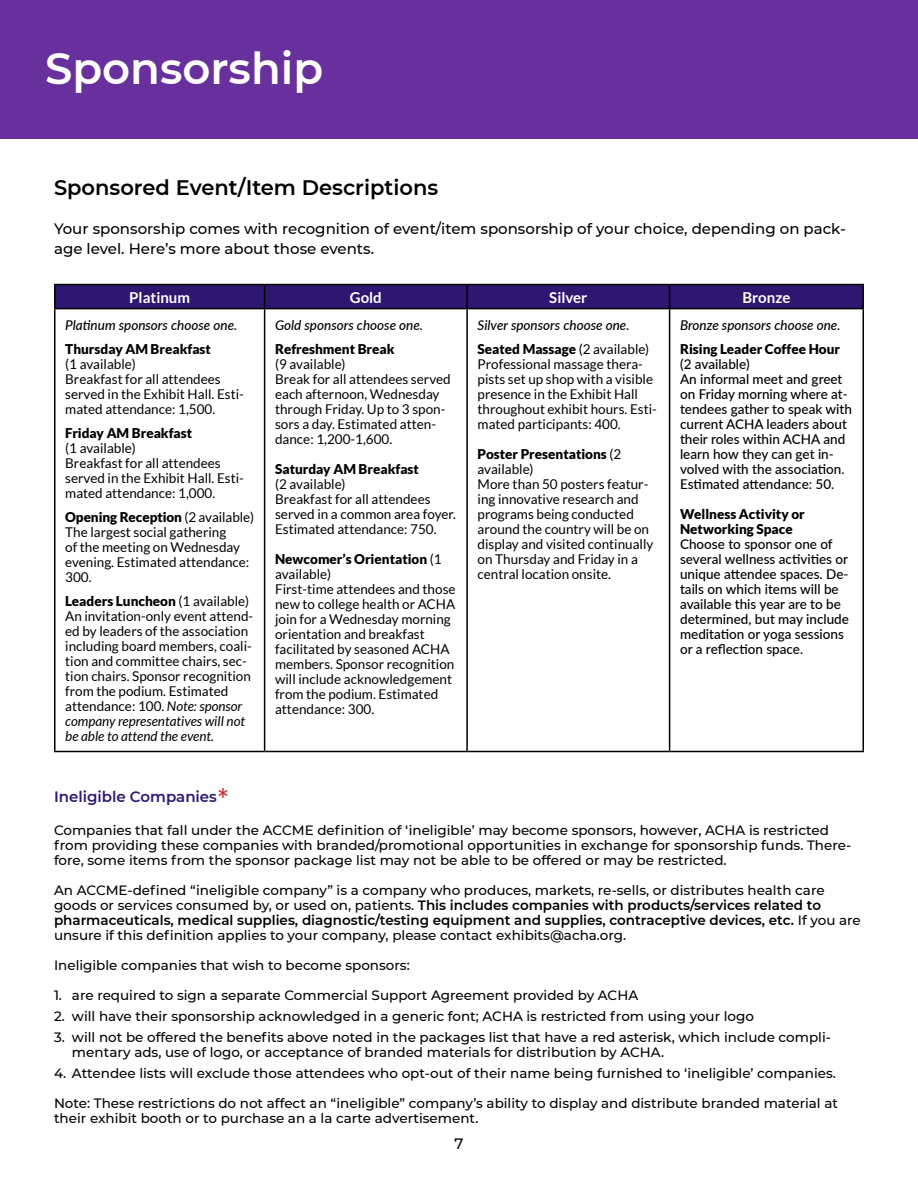
<style>
.page{position:relative;width:918px;height:1188px;background:#fff}
.page>*{position:absolute;margin:0;border:0;box-sizing:border-box;transform-origin:0 0}
.t1{font:600 43.5px "Montserrat";color:#fff}
.t2{font:600 21px "Montserrat";color:#000}
.t3{font:500 15px/19.5px "Montserrat";color:#000}
.t4{font:700 15px "Lato";color:#fff}
.t5{font:600 15px "Montserrat";color:#2e1770}
.t6{font:13.5px/15px "Lato";color:#000}
.t7{font:500 13.5px/15px "Montserrat";color:#000}
.t8{font:500 13.5px/15px "Lato";color:#000}
.t9{font:900 13.5px/15px "Lato";color:#000}
.t10{font:italic 500 13.5px/24px "Lato";color:#000}
.s1{font-weight:900}
.s2{font-style:italic}
.s3{font-weight:900;font-style:normal}
.s4{font-weight:400;font-style:normal}
.s5{font-family:"Lato";font-weight:400;font-size:30px;color:#d2232a}
.s6{font-weight:600}
</style>
<div class="page">
<div style="left:0;top:0;width:918px;height:139px;background:#68309c"></div>
<hr style="left:54px;top:284px;width:211px;height:1px;background:#000">
<hr style="left:54px;top:285px;width:2px;height:23px;background:#000">
<hr style="left:265px;top:284px;width:202px;height:1px;background:#000">
<hr style="left:467px;top:284px;width:203px;height:1px;background:#000">
<hr style="left:670px;top:284px;width:194px;height:1px;background:#000">
<svg style="left:55px;top:285px;width:807px;height:23px;background:#2c166d"></svg>
<hr style="left:862px;top:285px;width:2px;height:23px;background:#000">
<hr style="left:54px;top:308px;width:211px;height:1px;background:#000">
<hr style="left:54px;top:309px;width:2px;height:442px;background:#000">
<hr style="left:265px;top:308px;width:202px;height:1px;background:#000">
<hr style="left:264px;top:309px;width:1px;height:442px;background:#000">
<hr style="left:467px;top:308px;width:203px;height:1px;background:#000">
<hr style="left:466px;top:309px;width:2px;height:442px;background:#000">
<hr style="left:670px;top:308px;width:194px;height:1px;background:#000">
<hr style="left:669px;top:309px;width:1px;height:442px;background:#000">
<hr style="left:862px;top:309px;width:2px;height:442px;background:#000">
<hr style="left:54px;top:751px;width:211px;height:1px;background:#000">
<hr style="left:265px;top:751px;width:202px;height:1px;background:#000">
<hr style="left:467px;top:751px;width:203px;height:1px;background:#000">
<hr style="left:670px;top:751px;width:194px;height:1px;background:#000">
<h1 class="t1" style="left:45px;top:37px;width:280px">Sponsorship</h1>
<h2 class="t2" style="left:54px;top:173px;width:386px">Sponsored Event/Item Descriptions</h2>
<p class="t3" style="left:54px;top:219px;width:793px">Your sponsorship comes with recognition of event/item sponsorship of your choice, depending on pack&shy;age level. Here’s more about those events.</p>
<p class="t4" style="left:129px;top:289px;width:62px">Platinum</p>
<p class="t4" style="left:350px;top:289px;width:33px">Gold</p>
<p class="t4" style="left:549px;top:289px;width:40px">Silver</p>
<p class="t4" style="left:742px;top:289px;width:49px">Bronze</p>
<p class="t10" style="left:65px;top:313px;width:174px">Platinum sponsors choose one.</p>
<p class="t9" style="left:65px;top:341px;width:147px">Thursday AM Breakfast</p>
<p class="t6" style="left:65px;top:357px;width:180px">(1 available)<br>Breakfast for all attendees served in the Exhibit Hall. Esti&shy;mated attendance: 1,500.</p>
<p class="t9" style="left:65px;top:425px;width:129px">Friday AM Breakfast</p>
<p class="t6" style="left:65px;top:441px;width:180px">(1 available)<br>Breakfast for all attendees served in the Exhibit Hall. Esti&shy;mated attendance: 1,000.</p>
<p class="t6" style="left:65px;top:510px;width:190px"><span class="s1">Opening Reception</span> (2 available)<br>The largest social gathering<br>of the meeting on Wednesday evening. Estimated attendance:<br>300.</p>
<p class="t6" style="left:65px;top:594px;width:190px"><span class="s1">Leaders Luncheon</span> (1 available)<br>An invitation-only event attend&shy;ed by leaders of the association including board members, coali&shy;tion and committee chairs, sec&shy;tion chairs. Sponsor recognition from the podium. Estimated attendance: 100. <span class="s2">Note: sponsor company representatives will not be able to attend the event.</span></p>
<p class="t10" style="left:680px;top:312px;width:162px">Bronze sponsors choose one.</p>
<p class="t9" style="left:680px;top:341px;width:162px">Rising Leader Coffee Hour</p>
<p class="t8" style="left:680px;top:356px;width:173px">(2 available)<br>An informal meet and greet on Friday morning where at&shy;tendees gather to speak with current ACHA leaders about their roles within ACHA and learn how they can get in&shy;volved with the association.<br>Estimated attendance: 50.</p>
<p class="t9" style="left:680px;top:506px;width:126px">Wellness Activity or<br>Networking Space</p>
<p class="t8" style="left:680px;top:536px;width:170px">Choose to sponsor one of several wellness activities or unique attendee spaces. De&shy;tails on which items will be available this year are to be determined, but may include meditation or yoga sessions or a reflection space.</p>
<p class="t10" style="left:478px;top:312px;width:173px">Silver sponsors choose one.<br><span class="s3">Seated Massage</span> <span class="s4">(2 available)</span></p>
<p class="t6" style="left:478px;top:356px;width:181px">Professional massage thera&shy;pists set up shop with a visible presence in the Exhibit Hall throughout exhibit hours. Esti&shy;mated participants: 400.</p>
<p class="t6" style="left:478px;top:446px;width:177px"><span class="s1">Poster Presentations</span> (2 available)<br>More than 50 posters featur&shy;ing innovative research and programs being conducted around the country will be on display and visited continually on Thursday and Friday in a central location onsite.</p>
<p class="t10" style="left:275px;top:312px;width:150px">Gold sponsors choose one.</p>
<p class="t9" style="left:275px;top:341px;width:121px">Refreshment Break</p>
<p class="t6" style="left:275px;top:357px;width:177px">(9 available)<br>Break for all attendees served each afternoon, Wednesday through Friday. Up to 3 spon&shy;sors a day. Estimated atten&shy;dance: 1,200-1,600.</p>
<p class="t9" style="left:275px;top:461px;width:145px">Saturday AM Breakfast</p>
<p class="t6" style="left:275px;top:476px;width:182px">(2 available)<br>Breakfast for all attendees served in a common area foyer.<br>Estimated attendance: 750.</p>
<p class="t6" style="left:275px;top:551px;width:182px"><span class="s1">Newcomer’s Orientation</span> (1 available)<br>First-time attendees and those new to college health or ACHA join for a Wednesday morning orientation and breakfast facilitated by seasoned ACHA members. Sponsor recognition will include acknowledgement from the podium. Estimated attendance: 300.</p>
<p class="t5" style="left:54px;top:786px;width:177px">Ineligible Companies<span class="s5">*</span></p>
<p class="t7" style="left:54px;top:822px;width:799px">Companies that fall under the ACCME definition of ‘ineligible’ may become sponsors, however, ACHA is restricted from providing these companies with branded/promotional opportunities in exchange for sponsorship funds. There&shy;fore, some items from the sponsor package list may not be able to be offered or may be restricted.</p>
<p class="t7" style="left:54px;top:882px;width:808px">An ACCME-defined “ineligible company” is a company who produces, markets, re-sells, or distributes health care goods or services consumed by, or used on, patients. <span class="s6">This includes companies with products/services related to pharmaceuticals, medical supplies, diagnostic/testing equipment and supplies, contraceptive devices, etc.</span> If you are unsure if this definition applies to your company, please contact exhibits@acha.org.</p>
<p class="t7" style="left:54px;top:957px;width:357px">Ineligible companies that wish to become sponsors:</p>
<p class="t7" style="left:54px;top:987px;width:586px">1. are required to sign a separate Commercial Support Agreement provided by ACHA</p>
<p class="t7" style="left:54px;top:1008px;width:702px">2. will have their sponsorship acknowledged in a generic font; ACHA is restricted from using your logo</p>
<p class="t7" style="left:72px;top:1029px;width:760px;text-indent:-18px">3. will not be offered the benefits above noted in the packages list that have a red asterisk, which include compli&shy;mentary ads, use of logo, or acceptance of branded materials for distribution by ACHA.</p>
<p class="t7" style="left:54px;top:1065px;width:783px">4. Attendee lists will exclude those attendees who opt-out of their name being furnished to ‘ineligible’ companies.</p>
<p class="t7" style="left:54px;top:1095px;width:786px">Note: These restrictions do not affect an “ineligible” company’s ability to display and distribute branded material at their exhibit booth or to purchase an a la carte advertisement.</p>
<p class="t3" style="left:455px;top:1133px;width:10px">7</p>
</div>
